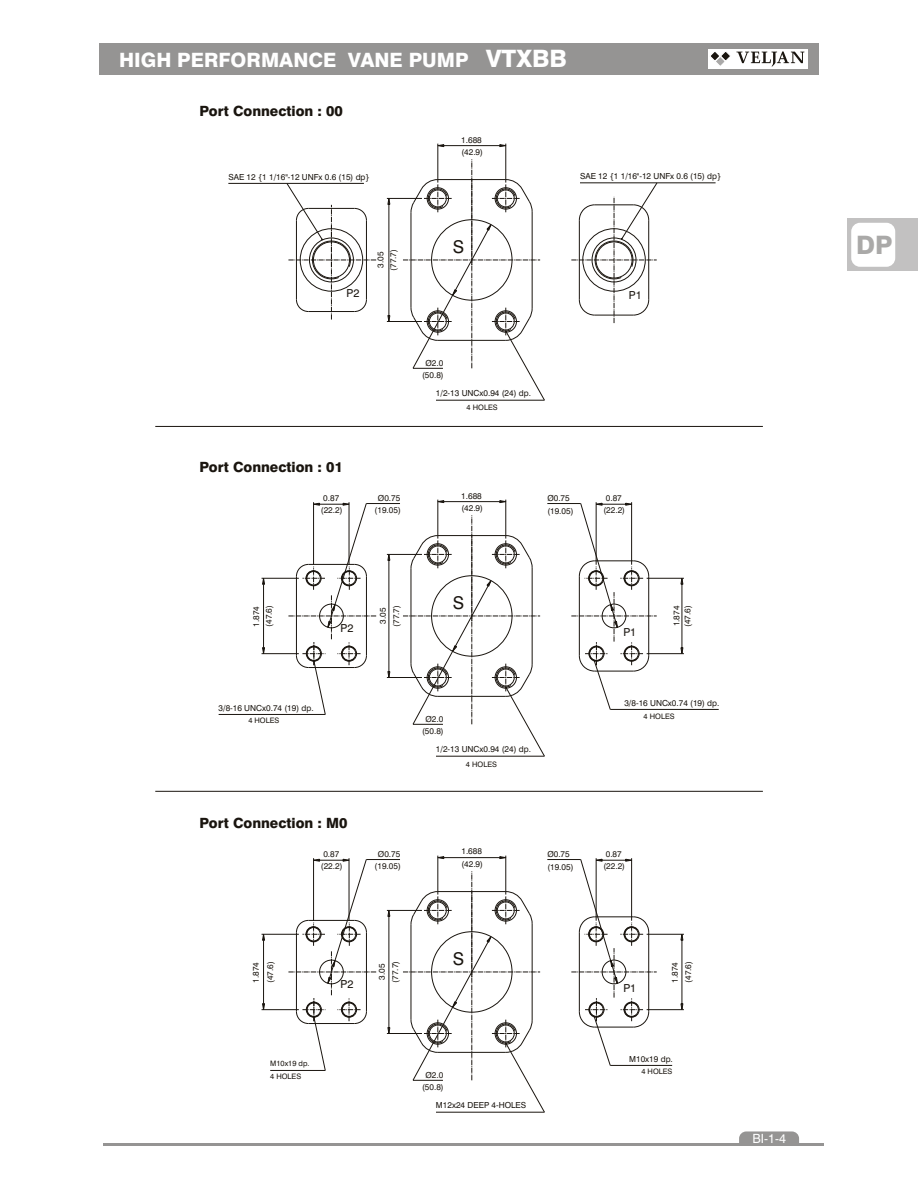
<style>
.page{position:relative;width:918px;height:1188px;background:#fff}
.page>*{position:absolute;margin:0;border:0;box-sizing:border-box;transform-origin:0 0}
.t1{font:800 25.35px "Swiss 721 BT";color:#aaa9a8}
.t2{font:800 19.8px "Swiss 721 BT";color:#fff}
.t3{font:17.55px "Swiss 721 BT";color:#1a150f}
.t4{font:800 14.1px "Swiss 721 BT";color:#1a150f}
.t5{font:12.75px "Swiss 721 BT";color:#fff}
.t6{font:10.95px "Swiss 721 BT";color:#1a150f}
.t7{font:8.4px/11.9px "Swiss 721 BT";color:#1a150f}
.t8{font:7.5px/13.4px "Swiss 721 BT";color:#1a150f}
.s1{font-size:24px}
</style>
<div class="page">
<hr style="left:104px;top:1143px;width:720px;height:2px;background:#959493">
<svg style="left:739px;top:1131px;width:60px;height:12px"></svg>
<svg style="left:680px;top:933px;width:4px;height:8px"></svg>
<hr style="left:647px;top:934px;width:37px;height:1px;background:#1a150f">
<hr style="left:647px;top:1009px;width:37px;height:1px;background:#1a150f">
<svg style="left:680px;top:1003px;width:4px;height:8px"></svg>
<hr style="left:682px;top:940px;width:1px;height:64px;background:#1a150f">
<hr style="left:547px;top:859px;width:34px;height:1px;background:#1a150f">
<hr style="left:610px;top:1065px;width:62px;height:1px;background:#1a150f">
<svg style="left:387px;top:1027px;width:4px;height:6px"></svg>
<hr style="left:387px;top:1033px;width:35px;height:1px;background:#1a150f">
<svg style="left:387px;top:911px;width:4px;height:6px"></svg>
<hr style="left:387px;top:910px;width:35px;height:1px;background:#1a150f">
<hr style="left:437px;top:856px;width:1px;height:39px;background:#1a150f">
<hr style="left:505px;top:856px;width:1px;height:39px;background:#1a150f">
<hr style="left:444px;top:857px;width:56px;height:1px;background:#1a150f">
<svg style="left:437px;top:856px;width:8px;height:4px"></svg>
<hr style="left:389px;top:916px;width:1px;height:112px;background:#1a150f">
<hr style="left:270px;top:1070px;width:55px;height:1px;background:#1a150f">
<svg style="left:262px;top:1003px;width:3px;height:8px"></svg>
<svg style="left:262px;top:933px;width:3px;height:8px"></svg>
<hr style="left:263px;top:940px;width:1px;height:64px;background:#1a150f">
<hr style="left:262px;top:1009px;width:37px;height:1px;background:#1a150f">
<hr style="left:262px;top:934px;width:37px;height:1px;background:#1a150f">
<hr style="left:366px;top:859px;width:34px;height:1px;background:#1a150f">
<hr style="left:580px;top:182px;width:136px;height:1px;background:#1a150f">
<hr style="left:228px;top:183px;width:136px;height:1px;background:#1a150f">
<hr style="left:366px;top:503px;width:34px;height:1px;background:#1a150f">
<hr style="left:262px;top:578px;width:37px;height:1px;background:#1a150f">
<hr style="left:262px;top:653px;width:37px;height:1px;background:#1a150f">
<hr style="left:263px;top:584px;width:1px;height:64px;background:#1a150f">
<svg style="left:262px;top:577px;width:3px;height:8px"></svg>
<svg style="left:262px;top:647px;width:3px;height:8px"></svg>
<hr style="left:219px;top:714px;width:106px;height:1px;background:#1a150f">
<hr style="left:389px;top:560px;width:1px;height:112px;background:#1a150f">
<hr style="left:437px;top:500px;width:1px;height:39px;background:#1a150f">
<hr style="left:505px;top:500px;width:1px;height:39px;background:#1a150f">
<hr style="left:444px;top:501px;width:56px;height:1px;background:#1a150f">
<svg style="left:437px;top:500px;width:8px;height:4px"></svg>
<hr style="left:387px;top:554px;width:35px;height:1px;background:#1a150f">
<svg style="left:387px;top:554px;width:4px;height:7px"></svg>
<hr style="left:387px;top:677px;width:35px;height:1px;background:#1a150f">
<svg style="left:387px;top:671px;width:4px;height:6px"></svg>
<hr style="left:610px;top:709px;width:109px;height:1px;background:#1a150f">
<hr style="left:547px;top:503px;width:34px;height:1px;background:#1a150f">
<hr style="left:682px;top:584px;width:1px;height:64px;background:#1a150f">
<svg style="left:680px;top:647px;width:4px;height:8px"></svg>
<hr style="left:647px;top:653px;width:37px;height:1px;background:#1a150f">
<hr style="left:647px;top:578px;width:37px;height:1px;background:#1a150f">
<svg style="left:680px;top:577px;width:4px;height:8px"></svg>
<svg style="left:387px;top:315px;width:4px;height:6px"></svg>
<hr style="left:387px;top:321px;width:35px;height:1px;background:#1a150f">
<svg style="left:387px;top:199px;width:4px;height:6px"></svg>
<hr style="left:387px;top:198px;width:35px;height:1px;background:#1a150f">
<hr style="left:437px;top:144px;width:1px;height:39px;background:#1a150f">
<hr style="left:505px;top:144px;width:1px;height:39px;background:#1a150f">
<hr style="left:444px;top:145px;width:56px;height:1px;background:#1a150f">
<svg style="left:437px;top:144px;width:8px;height:4px"></svg>
<hr style="left:389px;top:204px;width:1px;height:112px;background:#1a150f">
<svg style="left:499px;top:856px;width:8px;height:4px"></svg>
<svg style="left:499px;top:500px;width:8px;height:4px"></svg>
<svg style="left:499px;top:144px;width:8px;height:4px"></svg>
<svg style="left:571px;top:858px;width:86px;height:208px"></svg>
<svg style="left:403px;top:871px;width:142px;height:242px"></svg>
<svg style="left:288px;top:858px;width:88px;height:213px"></svg>
<svg style="left:571px;top:502px;width:86px;height:208px"></svg>
<svg style="left:288px;top:502px;width:88px;height:213px"></svg>
<svg style="left:403px;top:515px;width:142px;height:242px"></svg>
<svg style="left:571px;top:182px;width:87px;height:141px"></svg>
<svg style="left:403px;top:159px;width:142px;height:242px"></svg>
<svg style="left:286px;top:182px;width:90px;height:138px"></svg>
<hr style="left:155px;top:426px;width:608px;height:1px;background:#1a150f">
<hr style="left:155px;top:791px;width:608px;height:1px;background:#1a150f">
<div style="left:99px;top:43px;width:720px;height:32px;background:#959493"></div>
<div style="left:708px;top:49px;width:99px;height:19px;background:#fff"></div>
<svg style="left:711px;top:51px;width:93px;height:16px"></svg>
<div style="left:847px;top:219px;width:71px;height:52px;background:#c2c1c1"></div>
<div style="left:851px;top:223px;width:44px;height:44px;background:#fff;border-radius:9px"></div>
<h2 class="t2" style="left:119px;top:52px;width:449px">HIGH PERFORMANCE VANE PUMP <span class="s1">VTXBB</span></h2>
<h3 class="t4" style="left:199px;top:105px;width:145px">Port Connection : 00</h3>
<p class="t7" style="left:228px;top:172px;width:143px">SAE 12 {1 1/16"-12 UNFx 0.6 (15) dp}</p>
<p class="t7" style="left:388px;top:271px;width:23px;rotate:-90deg">(77.7)</p>
<p class="t7" style="left:375px;top:268px;width:18px;rotate:-90deg">3.05</p>
<p class="t7" style="left:461px;top:135px;width:22px">1.688</p>
<p class="t7" style="left:461px;top:147px;width:23px">(42.9)</p>
<h3 class="t3" style="left:453px;top:240px;width:13px">S</h3>
<p class="t7" style="left:580px;top:171px;width:143px">SAE 12 {1 1/16"-12 UNFx 0.6 (15) dp}</p>
<h3 class="t6" style="left:346px;top:289px;width:14px">P2</h3>
<h3 class="t6" style="left:629px;top:291px;width:14px">P1</h3>
<p class="t7" style="left:422px;top:358px;width:23px;text-align:center">Ø2.0 (50.8)</p>
<p class="t7" style="left:436px;top:388px;width:97px">1/2-13 UNCx0.94 (24) dp.</p>
<h3 class="t4" style="left:199px;top:461px;width:145px">Port Connection : 01</h3>
<p class="t7" style="left:323px;top:493px;width:18px">0.87</p>
<p class="t7" style="left:378px;top:493px;width:24px">Ø0.75</p>
<p class="t8" style="left:467px;top:401px;width:33px">4 HOLES</p>
<p class="t7" style="left:461px;top:491px;width:22px">1.688</p>
<p class="t7" style="left:321px;top:505px;width:23px">(22.2)</p>
<p class="t7" style="left:375px;top:505px;width:28px">(19.05)</p>
<p class="t7" style="left:461px;top:503px;width:23px">(42.9)</p>
<p class="t7" style="left:547px;top:492px;width:28px;line-height:12.9px">Ø0.75 (19.05)</p>
<p class="t7" style="left:606px;top:493px;width:18px">0.87</p>
<p class="t7" style="left:603px;top:505px;width:23px">(22.2)</p>
<p class="t7" style="left:251px;top:627px;width:23px;line-height:12.8px;rotate:-90deg">1.874 (47.6)</p>
<h3 class="t3" style="left:453px;top:596px;width:13px">S</h3>
<p class="t7" style="left:377px;top:627px;width:23px;line-height:13.4px;text-align:center;rotate:-90deg">3.05 (77.7)</p>
<h3 class="t6" style="left:340px;top:624px;width:14px">P2</h3>
<h3 class="t6" style="left:623px;top:628px;width:14px">P1</h3>
<p class="t7" style="left:672px;top:627px;width:23px;line-height:10.9px;rotate:-90deg">1.874 (47.6)</p>
<p class="t7" style="left:219px;top:703px;width:97px">3/8-16 UNCx0.74 (19) dp.</p>
<p class="t8" style="left:248px;top:715px;width:33px">4 HOLES</p>
<p class="t7" style="left:425px;top:714px;width:19px">Ø2.0</p>
<p class="t7" style="left:624px;top:698px;width:97px">3/8-16 UNCx0.74 (19) dp.</p>
<p class="t8" style="left:644px;top:710px;width:33px">4 HOLES</p>
<p class="t7" style="left:422px;top:726px;width:23px">(50.8)</p>
<p class="t7" style="left:436px;top:744px;width:97px">1/2-13 UNCx0.94 (24) dp.</p>
<p class="t8" style="left:466px;top:758px;width:33px">4 HOLES</p>
<h3 class="t4" style="left:199px;top:817px;width:150px">Port Connection : M0</h3>
<p class="t7" style="left:323px;top:849px;width:18px">0.87</p>
<p class="t7" style="left:378px;top:849px;width:24px">Ø0.75</p>
<p class="t7" style="left:461px;top:846px;width:22px">1.688</p>
<p class="t7" style="left:547px;top:849px;width:24px">Ø0.75</p>
<p class="t7" style="left:606px;top:849px;width:18px">0.87</p>
<p class="t7" style="left:321px;top:861px;width:23px">(22.2)</p>
<p class="t7" style="left:375px;top:861px;width:28px">(19.05)</p>
<p class="t7" style="left:461px;top:859px;width:23px">(42.9)</p>
<p class="t7" style="left:547px;top:862px;width:28px">(19.05)</p>
<p class="t7" style="left:603px;top:861px;width:23px">(22.2)</p>
<p class="t7" style="left:249px;top:983px;width:23px;line-height:14.5px;rotate:-90deg">1.874 (47.6)</p>
<p class="t8" style="left:270px;top:1057px;width:41px">M10x19 dp.<br>4 HOLES</p>
<h3 class="t6" style="left:340px;top:980px;width:14px">P2</h3>
<p class="t7" style="left:390px;top:983px;width:23px;rotate:-90deg">(77.7)</p>
<p class="t7" style="left:377px;top:980px;width:18px;rotate:-90deg">3.05</p>
<h3 class="t3" style="left:453px;top:952px;width:13px">S</h3>
<p class="t7" style="left:422px;top:1070px;width:23px;text-align:center">Ø2.0 (50.8)</p>
<p class="t7" style="left:436px;top:1100px;width:92px">M12x24 DEEP 4-HOLES</p>
<h3 class="t6" style="left:623px;top:984px;width:14px">P1</h3>
<p class="t7" style="left:669px;top:983px;width:23px;line-height:13.5px;rotate:-90deg">1.874 (47.6)</p>
<p class="t7" style="left:629px;top:1054px;width:45px">M10x19 dp.</p>
<p class="t8" style="left:641px;top:1065px;width:33px">4 HOLES</p>
<h3 class="t5" style="left:753px;top:1133px;width:35px">BI-1-4</h3>
<h1 class="t1" style="left:856px;top:235px;width:38px">DP</h1>
</div>
